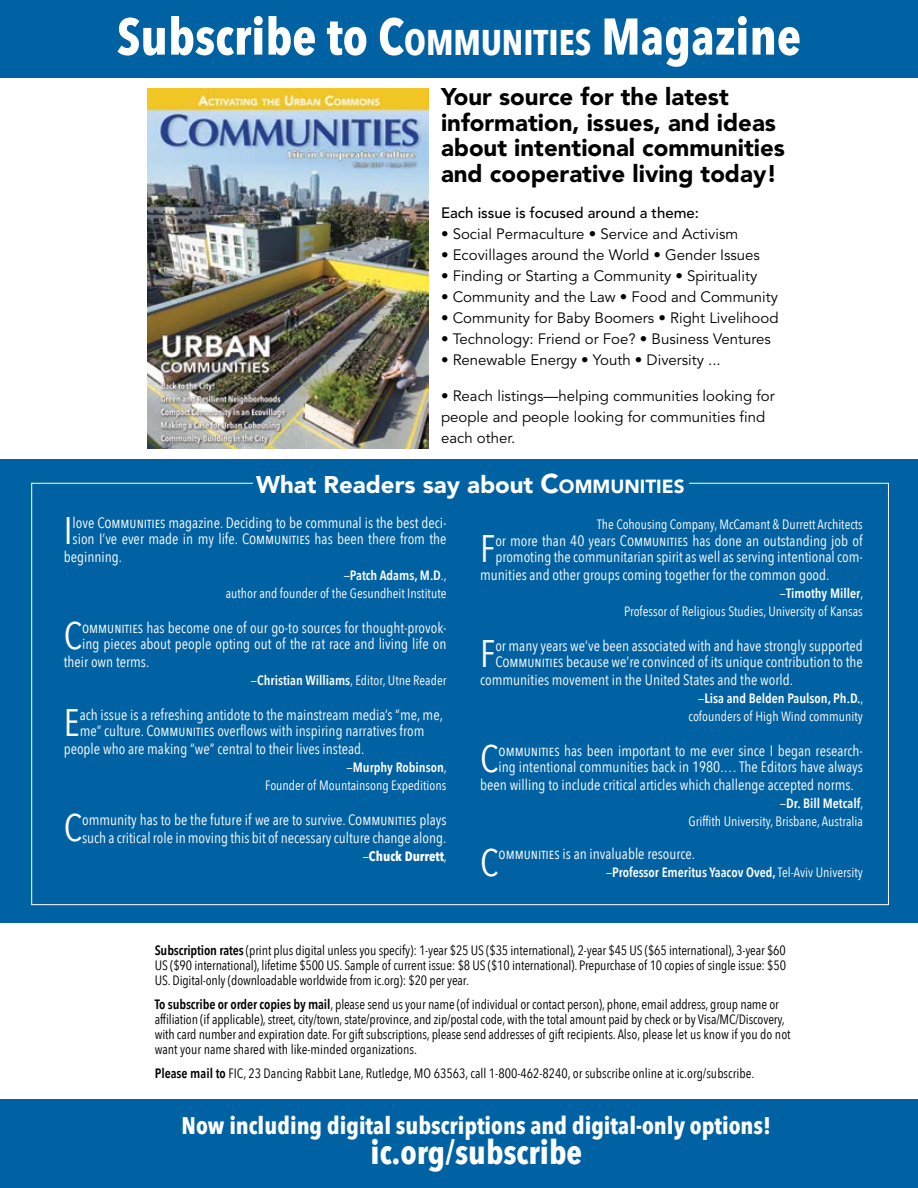
<style>
.page{position:relative;width:918px;height:1188px;background:#fff}
.page>*{position:absolute;margin:0;border:0;box-sizing:border-box;transform-origin:0 0}
.t1{font:700 51px "Avenir Next Condensed";color:#fff}
.t2{font:38.25px "Avenir Next Condensed";color:#fff}
.t3{font:700 33px "Avenir Next Condensed";color:#fff}
.t4{font:900 24px/25.5px "Avenir";color:#000}
.t5{font:700 24px "Avenir Next Condensed";color:#fff}
.t6{font:900 24px "Avenir";color:#fff}
.t7{font:15px/16.5px "Avenir Next Condensed";color:#fff}
.t8{font:15px/21px "Avenir";color:#000}
.t9{font:500 15px "Avenir";color:#000}
.t10{font:13.5px/15px "Avenir Next Condensed";letter-spacing:-.01em;color:#000;text-align:justify}
.t11{font:13.5px/18px "Avenir Next Condensed";color:#fff;text-align:right}
.t12{font:600 13.5px "Avenir Next Condensed";color:#fff}
.t13{font:700 13.5px "Avenir Next Condensed";color:#fff}
.s1{font-style:inherit}
.s2{font-size:35.7px}
.s3{font-size:27px}
.s4{font-size:18.9px}
.s5{font-weight:600}
.s6{font-weight:400}
</style>
<div class="page">
<div style="left:0;top:0;width:918px;height:78px;background:#0062a3"></div>
<div style="left:0;top:459px;width:918px;height:463px;background:#0062a3"></div>
<div style="left:0;top:1099px;width:918px;height:89px;background:#0062a3"></div>
<img style="left:147px;top:88px;width:281px;height:360px">
<h1 class="t1" style="left:117px;top:5px;width:686px">Subscribe to <span class="s1">C</span><span class="s2">OMMUNITIES</span> Magazine</h1>
<h3 class="t4" style="left:441px;top:84px;width:345px">Your source for the latest information, issues, and ideas about intentional communities and cooperative living today!</h3>
<p class="t9" style="left:441px;top:204px;width:260px">Each issue is focused around a theme:</p>
<p class="t8" style="left:441px;top:223px;width:299px">• Social Permaculture • Service and Activism</p>
<p class="t8" style="left:441px;top:244px;width:320px">• Ecovillages around the World • Gender Issues</p>
<p class="t8" style="left:441px;top:265px;width:318px">• Finding or Starting a Community • Spirituality</p>
<p class="t8" style="left:441px;top:286px;width:339px">• Community and the Law • Food and Community</p>
<p class="t8" style="left:441px;top:307px;width:339px">• Community for Baby Boomers • Right Livelihood</p>
<p class="t8" style="left:441px;top:328px;width:331px">• Technology: Friend or Foe? • Business Ventures</p>
<p class="t8" style="left:441px;top:349px;width:281px">• Renewable Energy • Youth • Diversity ...</p>
<p class="t8" style="left:441px;top:385px;width:335px">• Reach listings—helping communities looking for people and people looking for communities find each other.</p>
<h3 class="t6" style="left:256px;top:470px;width:429px">What Readers say about <span class="s3">C</span><span class="s4">OMMUNITIES</span></h3>
<h2 class="t2" style="left:64px;top:498px;width:10px">I</h2>
<p class="t7" style="left:73px;top:514px;width:375px">love Communities magazine. Deciding to be communal is the best deci&shy;sion I’ve ever made in my life. Communities has been there from the</p>
<p class="t7" style="left:64px;top:548px;width:60px">beginning.</p>
<p class="t11" style="left:226px;top:566px;width:223px">—<span class="s5">Patch Adams, M.D</span>.,<br>author and founder of the Gesundheit Institute</p>
<h2 class="t2" style="left:64px;top:603px;width:20px">C</h2>
<p class="t7" style="left:82px;top:619px;width:366px">ommunities has become one of our go-to sources for thought-provok&shy;ing pieces about people opting out of the rat race and living life on</p>
<p class="t7" style="left:64px;top:653px;width:87px">their own terms.</p>
<p class="t11" style="left:251px;top:671px;width:197px">—<span class="s5">Christian Williams</span>, Editor, Utne Reader</p>
<h2 class="t2" style="left:64px;top:690px;width:18px">E</h2>
<p class="t7" style="left:80px;top:706px;width:365px">ach issue is a refreshing antidote to the mainstream media’s “me, me, me” culture. Communities overflows with inspiring narratives from</p>
<p class="t7" style="left:64px;top:740px;width:302px">people who are making “we” central to their lives instead.</p>
<p class="t11" style="left:265px;top:758px;width:183px">—<span class="s5">Murphy Robinson</span>,<br>Founder of Mountainsong Expeditions</p>
<h2 class="t2" style="left:64px;top:795px;width:20px">C</h2>
<p class="t7" style="left:82px;top:810px;width:366px;line-height:18px">ommunity has to be the future if we are to survive. Communities plays such a critical role in moving this bit of necessary culture change along.</p>
<p class="t13" style="left:363px;top:848px;width:86px"><span class="s6">—</span>Chuck Durrett<span class="s6">,</span></p>
<p class="t11" style="left:597px;top:515px;width:267px">The Cohousing Company, McCamant &amp; Durrett Architects</p>
<h2 class="t2" style="left:480px;top:516px;width:17px">F</h2>
<p class="t7" style="left:495px;top:532px;width:369px">or more than 40 years Communities has done an outstanding job of promoting the communitarian spirit as well as serving intentional com-</p>
<p class="t7" style="left:480px;top:566px;width:351px">munities and other groups coming together for the common good.</p>
<p class="t11" style="left:624px;top:584px;width:241px">—<span class="s5">Timothy Miller</span>,<br>Professor of Religious Studies, University of Kansas</p>
<h2 class="t2" style="left:480px;top:621px;width:17px">F</h2>
<p class="t7" style="left:495px;top:637px;width:369px">or many years we’ve been associated with and have strongly supported<br>Communities because we’re convinced of its unique contribution to the</p>
<p class="t7" style="left:480px;top:671px;width:314px">communities movement in the United States and the world.</p>
<p class="t11" style="left:688px;top:689px;width:176px">—<span class="s5">Lisa and Belden Paulson, Ph.D.</span>, cofounders of High Wind community</p>
<h2 class="t2" style="left:480px;top:726px;width:20px">C</h2>
<p class="t7" style="left:499px;top:742px;width:366px">ommunities has been important to me ever since I began research&shy;ing intentional communities back in 1980.… The Editors have always</p>
<p class="t7" style="left:480px;top:776px;width:375px">been willing to include critical articles which challenge accepted norms.</p>
<p class="t11" style="left:688px;top:794px;width:176px">—<span class="s5">Dr. Bill Metcalf</span>,<br>Griffith University, Brisbane, Australia</p>
<h2 class="t2" style="left:480px;top:830px;width:20px">C</h2>
<p class="t7" style="left:499px;top:845px;width:198px">ommunities is an invaluable resource.</p>
<p class="t12" style="left:606px;top:861px;width:258px"><span class="s6">—</span>Professor Emeritus Yaacov Oved, <span class="s6">Tel-Aviv University</span></p>
<p class="t10" style="left:155px;top:942px;width:633px"><span class="s5">Subscription rates</span> (print plus digital unless you specify): 1-year $25 US ($35 international), 2-year $45 US ($65 international), 3-year $60<br>US ($90 international), lifetime $500 US. Sample of current issue: $8 US ($10 international). Prepurchase of 10 copies of single issue: $50<br>US. Digital-only (downloadable worldwide from ic.org): $20 per year.</p>
<p class="t10" style="left:155px;top:996px;width:637px;text-align:left"><span class="s5">To subscribe or order copies by mail</span>, please send us your name (of individual or contact person), phone, email address, group name or affiliation (if applicable), street, city/town, state/province, and zip/postal code, with the total amount paid by check or by Visa/MC/Discovery, with card number and expiration date. For gift subscriptions, please send addresses of gift recipients. Also, please let us know if you do not want your name shared with like-minded organizations.</p>
<p class="t10" style="left:155px;top:1065px;width:601px"><span class="s5">Please mail to</span> FIC, 23 Dancing Rabbit Lane, Rutledge, MO 63563, call 1-800-462-8240, or subscribe online at ic.org/subscribe.</p>
<h3 class="t5" style="left:182px;top:1111px;width:591px">Now including digital subscriptions and digital-only options!</h3>
<h3 class="t3" style="left:371px;top:1132px;width:213px">ic.org/subscribe</h3>
</div>
